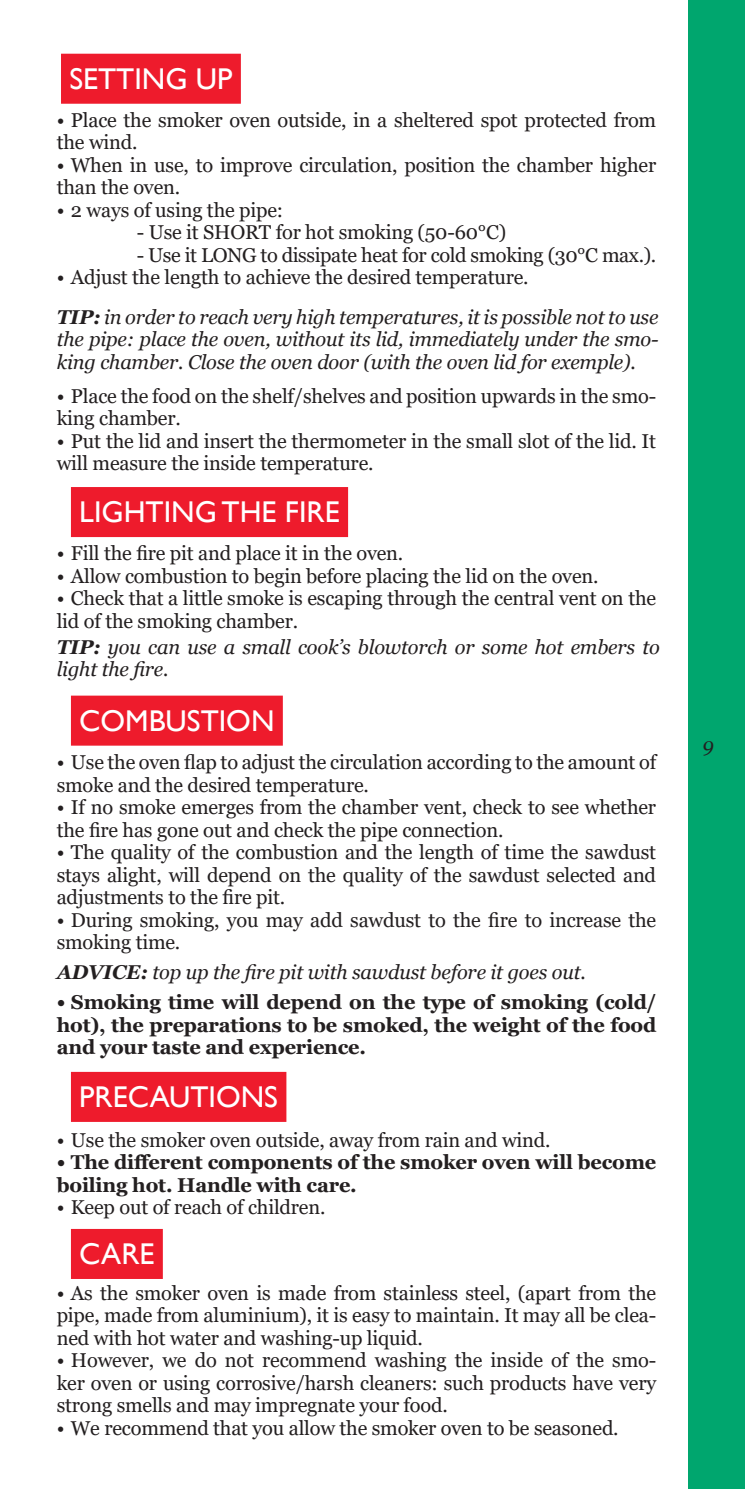
<style>
.page{position:relative;width:745px;height:1489px;background:#fff}
.page>*{position:absolute;margin:0;border:0;box-sizing:border-box;transform-origin:0 0}
.t1{font:30px "Gill Sans";color:#fff}
.t2{font:20px/22.5px "Georgia";letter-spacing:-.01em;color:#231f20}
.t3{font:italic 20px/22.5px "Georgia";letter-spacing:-.01em;color:#231f20;text-align:justify}
.t4{font:700 20px/22.5px "Georgia";letter-spacing:-.01em;color:#231f20}
.s1{font-weight:700}
</style>
<div class="page">
<div style="left:687px;top:0;width:57px;height:1488px;background:#00a66e"></div>
<div style="left:61px;top:54px;width:180px;height:50px;background:#ee1b2c"></div>
<div style="left:71px;top:487px;width:277px;height:50px;background:#ee1b2c"></div>
<div style="left:71px;top:695px;width:212px;height:50px;background:#ee1b2c"></div>
<div style="left:71px;top:1071px;width:215px;height:50px;background:#ee1b2c"></div>
<div style="left:71px;top:1228px;width:92px;height:50px;background:#ee1b2c"></div>
<h1 class="t1" style="left:69px;top:61px;width:164px">SETTING UP</h1>
<p class="t2" style="left:57px;top:109px;width:600px">• Place the smoker oven outside, in a sheltered spot protected from the wind.</p>
<p class="t2" style="left:57px;top:154px;width:600px">• When in use, to improve circulation, position the chamber higher than the oven.</p>
<p class="t2" style="left:57px;top:199px;width:228px">• 2 ways of using the pipe:</p>
<p class="t2" style="left:137px;top:222px;width:370px">- Use it SHORT for hot smoking (50-60°C)</p>
<p class="t2" style="left:137px;top:244px;width:520px">- Use it LONG to dissipate heat for cold smoking (30°C max.).</p>
<p class="t2" style="left:57px;top:267px;width:473px">• Adjust the length to achieve the desired temperature.</p>
<p class="t3" style="left:57px;top:306px;width:603px"><span class="s1">TIP:</span> in order to reach very high temperatures, it is possible not to use the pipe: place the oven, without its lid, immediately under the smo&shy;king chamber. Close the oven door (with the oven lid for exemple).</p>
<p class="t2" style="left:57px;top:385px;width:600px">• Place the food on the shelf/shelves and position upwards in the smo&shy;king chamber.</p>
<p class="t2" style="left:57px;top:430px;width:600px">• Put the lid and insert the thermometer in the small slot of the lid. It will measure the inside temperature.</p>
<h1 class="t1" style="left:79px;top:494px;width:262px">LIGHTING THE FIRE</h1>
<p class="t2" style="left:57px;top:542px;width:348px">• Fill the fire pit and place it in the oven.</p>
<p class="t2" style="left:57px;top:565px;width:543px">• Allow combustion to begin before placing the lid on the oven.</p>
<p class="t2" style="left:57px;top:587px;width:600px">• Check that a little smoke is escaping through the central vent on the lid of the smoking chamber.</p>
<p class="t3" style="left:57px;top:636px;width:604px"><span class="s1">TIP:</span> you can use a small cook’s blowtorch or some hot embers to light the fire.</p>
<h1 class="t1" style="left:79px;top:703px;width:196px">COMBUSTION</h1>
<p class="t2" style="left:57px;top:751px;width:600px">• Use the oven flap to adjust the circulation according to the amount of smoke and the desired temperature.</p>
<p class="t2" style="left:57px;top:796px;width:600px">• If no smoke emerges from the chamber vent, check to see whether the fire has gone out and check the pipe connection.</p>
<p class="t2" style="left:57px;top:841px;width:600px;text-align:justify">• The quality of the combustion and the length of time the sawdust stays alight, will depend on the quality of the sawdust selected and adjustments to the fire pit.</p>
<p class="t2" style="left:57px;top:908px;width:600px">• During smoking, you may add sawdust to the fire to increase the smoking time.</p>
<p class="t3" style="left:57px;top:961px;width:530px"><span class="s1">ADVICE:</span> top up the fire pit with sawdust before it goes out.</p>
<p class="t4" style="left:57px;top:991px;width:600px;text-align:justify">• Smoking time will depend on the type of smoking (cold/ hot), the preparations to be smoked, the weight of the food and your taste and experience.</p>
<h1 class="t1" style="left:79px;top:1079px;width:200px">PRECAUTIONS</h1>
<p class="t2" style="left:57px;top:1128px;width:495px">• Use the smoker oven outside, away from rain and wind.</p>
<p class="t4" style="left:57px;top:1150px;width:600px">• The different components of the smoker oven will become boiling hot. Handle with care.</p>
<p class="t2" style="left:57px;top:1196px;width:270px">• Keep out of reach of children.</p>
<h1 class="t1" style="left:79px;top:1236px;width:77px">CARE</h1>
<p class="t2" style="left:57px;top:1281px;width:600px;text-align:justify">• As the smoker oven is made from stainless steel, (apart from the pipe, made from aluminium), it is easy to maintain. It may all be clea&shy;ned with hot water and washing-up liquid.</p>
<p class="t2" style="left:57px;top:1349px;width:600px;text-align:justify">• However, we do not recommend washing the inside of the smo&shy;ker oven or using corrosive/harsh cleaners: such products have very strong smells and may impregnate your food.</p>
<p class="t2" style="left:57px;top:1416px;width:563px">• We recommend that you allow the smoker oven to be seasoned.</p>
<p class="t3" style="left:702px;top:734px;width:13px">9</p>
</div>
